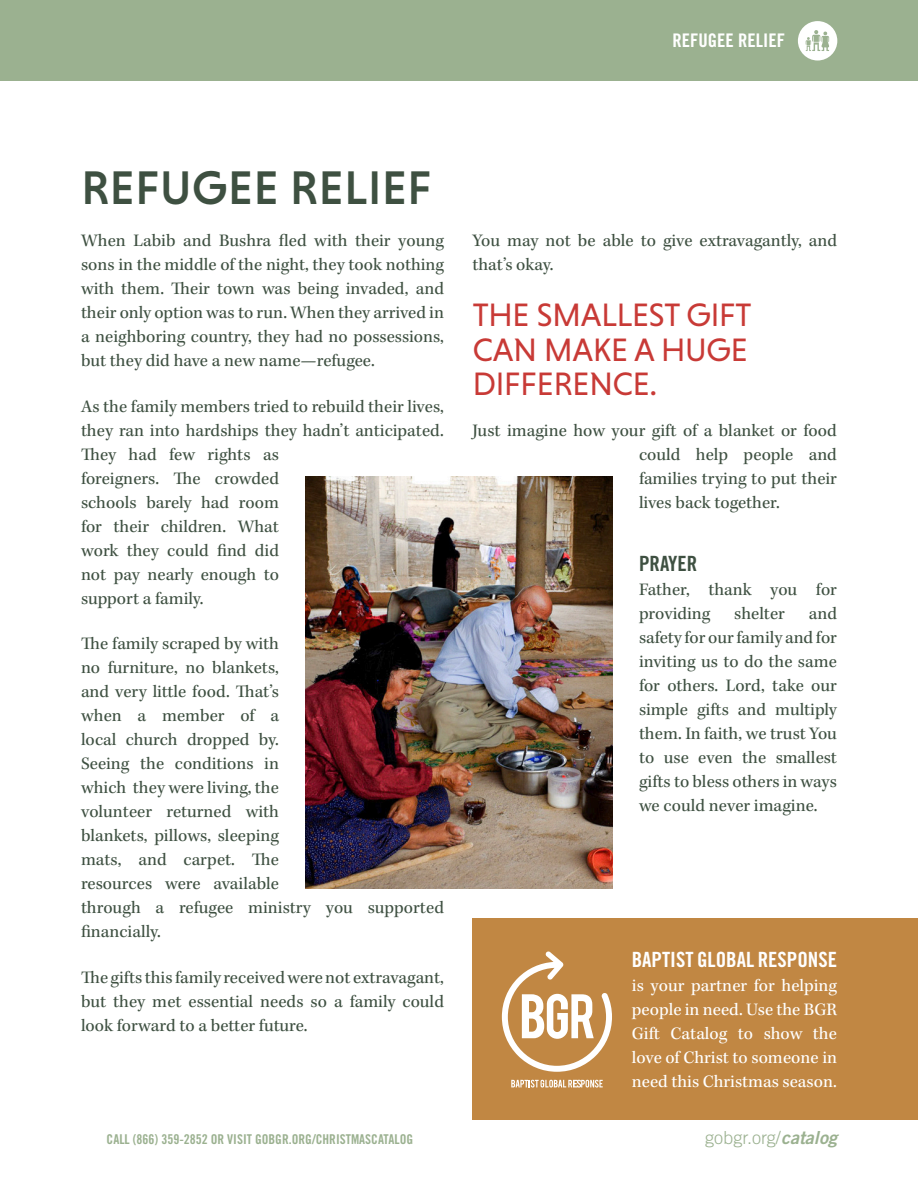
<style>
.page{position:relative;width:918px;height:1188px;background:#fff}
.page>*{position:absolute;margin:0;border:0;box-sizing:border-box;transform-origin:0 0}
.t1{font:48px "Niveau Grotesk Medium Small Caps";letter-spacing:.015em;color:#3e5041}
.BODY{font:33px/34.5px "Niveau Grotesk Regular Small Caps";letter-spacing:-.005em;color:#c83a36;text-align:justify}
.BODY-2{font:21px "Trade Gothic LT Std Bd Cn 20";color:#fff}
.SUB_TITLE{font:21px "Trade Gothic LT Std Bd Cn 20";color:#3e5041}
.t2{font:18.75px "Trade Gothic LT Std Bd Cn 20";color:#fff}
.BODY-3{font:18px/24px "Kepler Std";color:#3e5041;text-align:justify}
.BODY-4{font:18px/24px "Kepler Std";color:#fff;text-align:justify}
.t3{font:300 18px "Trade Gothic LT Std";color:#9bb190}
.t4{font:13.5px "Trade Gothic LT Std Bd Cn 20";color:#9bb190}
.s1{font-family:"Trade Gothic LT Std Bd 2 Obl";font-weight:400}
</style>
<div class="page">
<img style="left:306px;top:476px;width:306px;height:412px">
<div style="left:0;top:0;width:918px;height:81px;background:#9bb190"></div>
<div style="left:472px;top:918px;width:446px;height:201px;background:#c18743"></div>
<svg style="left:511px;top:1080px;width:92px;height:8px"></svg>
<svg style="left:502px;top:951px;width:110px;height:121px"></svg>
<svg style="left:798px;top:21px;width:39px;height:40px"></svg>
<p class="t2" style="left:673px;top:29px;width:114px">REFUGEE RELIEF</p>
<p class="t1" style="left:81px;top:161px;width:352px">REFUGEE RELIEF</p>
<p class="BODY-3" style="left:81px;top:229px;width:365px">When Labib and Bushra fled with their young sons in the middle of the night, they took nothing with them. Their town was being invaded, and their only option was to run. When they arrived in a neighboring country, they had no possessions, but they did have a new name—refugee.</p>
<p class="BODY-3" style="left:81px;top:395px;width:365px;text-align:left">As the family members tried to rebuild their lives, they ran into hardships they hadn’t anticipated.<br>They had few rights as<br>foreigners. The crowded<br>schools barely had room<br>for their children. What<br>work they could find did<br>not pay nearly enough to<br>support a family.</p>
<p class="BODY-3" style="left:81px;top:632px;width:365px;text-align:left">The family scraped by with<br>no furniture, no blankets,<br>and very little food. That’s<br>when a member of a<br>local church dropped by.<br>Seeing the conditions in<br>which they were living, the<br>volunteer returned with<br>blankets, pillows, sleeping<br>mats, and carpet. The<br>resources were available<br>through a refugee ministry you supported financially.</p>
<p class="BODY-3" style="left:81px;top:966px;width:365px">The gifts this family received were not extravagant, but they met essential needs so a family could look forward to a better future.</p>
<p class="BODY-3" style="left:472px;top:229px;width:366px">You may not be able to give extravagantly, and that’s okay.</p>
<p class="BODY" style="left:473px;top:297px;width:280px">THE SMALLEST GIFT CAN MAKE A HUGE DIFFERENCE.</p>
<p class="BODY-3" style="left:639px;top:419px;width:199px;text-indent:-166px">Just imagine how your gift of a blanket or food could help people and families trying to put their lives back together.</p>
<p class="SUB_TITLE" style="left:639px;top:550px;width:60px">PRAYER</p>
<p class="BODY-3" style="left:639px;top:578px;width:199px">Father, thank you for providing</p>
<p class="BODY-3" style="left:639px;top:602px;width:200px;text-indent:170px">and safety for our family and for inviting us to do the same for others. Lord, take our simple gifts and multiply them. In faith, we trust You to use even the smallest gifts to bless others in ways we could never imagine.</p>
<p class="BODY-3" style="left:734px;top:602px;width:52px">shelter</p>
<p class="BODY-2" style="left:632px;top:946px;width:207px">BAPTIST GLOBAL RESPONSE</p>
<p class="BODY-4" style="left:632px;top:974px;width:207px">is your partner for helping people in need. Use the BGR Gift Catalog to show the love of Christ to someone in need this Christmas season.</p>
<p class="t4" style="left:107px;top:1131px;width:308px">CALL (866) 359-2852 OR VISIT GOBGR.ORG/CHRISTMASCATALOG</p>
<p class="t3" style="left:705px;top:1127px;width:133px">gobgr.org/<span class="s1">catalog</span></p>
</div>
